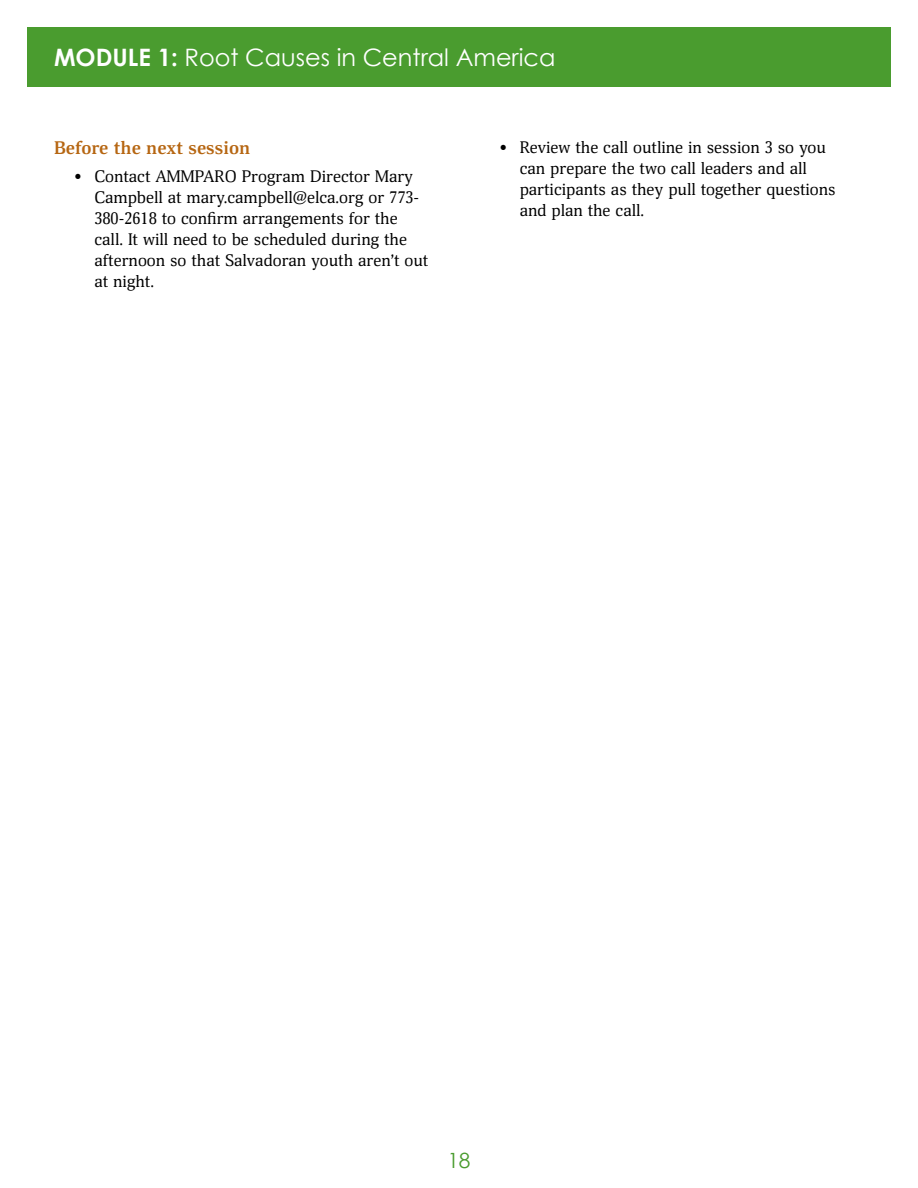
<style>
.page{position:relative;width:918px;height:1188px;background:#fff}
.page>*{position:absolute;margin:0;border:0;box-sizing:border-box;transform-origin:0 0}
.t1{font:24px "Century Gothic";color:#fff}
.t2{font:21px "Century Gothic";color:#4a9c2f}
.t3{font:700 18px "Deca Serif";color:#b66612}
.t4{font:16.5px/21px "Deca Serif";color:#000}
.s1{font-weight:700}
</style>
<div class="page">
<div style="left:27px;top:27px;width:864px;height:59px;background:#4a9c2f"></div>
<h1 class="t1" style="left:54px;top:40px;width:503px"><span class="s1">MODULE 1:</span> Root Causes in Central America</h1>
<p class="t3" style="left:54px;top:137px;width:198px">Before the next session</p>
<p class="t4" style="left:94px;top:166px;width:335px;text-indent:-20px">• Contact AMMPARO Program Director Mary Campbell at mary.campbell@elca.org or 773- 380-2618 to confirm arrangements for the call. It will need to be scheduled during the afternoon so that Salvadoran youth aren’t out at night.</p>
<p class="t4" style="left:520px;top:137px;width:317px;text-indent:-20px">• Review the call outline in session 3 so you can prepare the two call leaders and all participants as they pull together questions and plan the call.</p>
<p class="t2" style="left:447px;top:1145px;width:25px">18</p>
</div>
